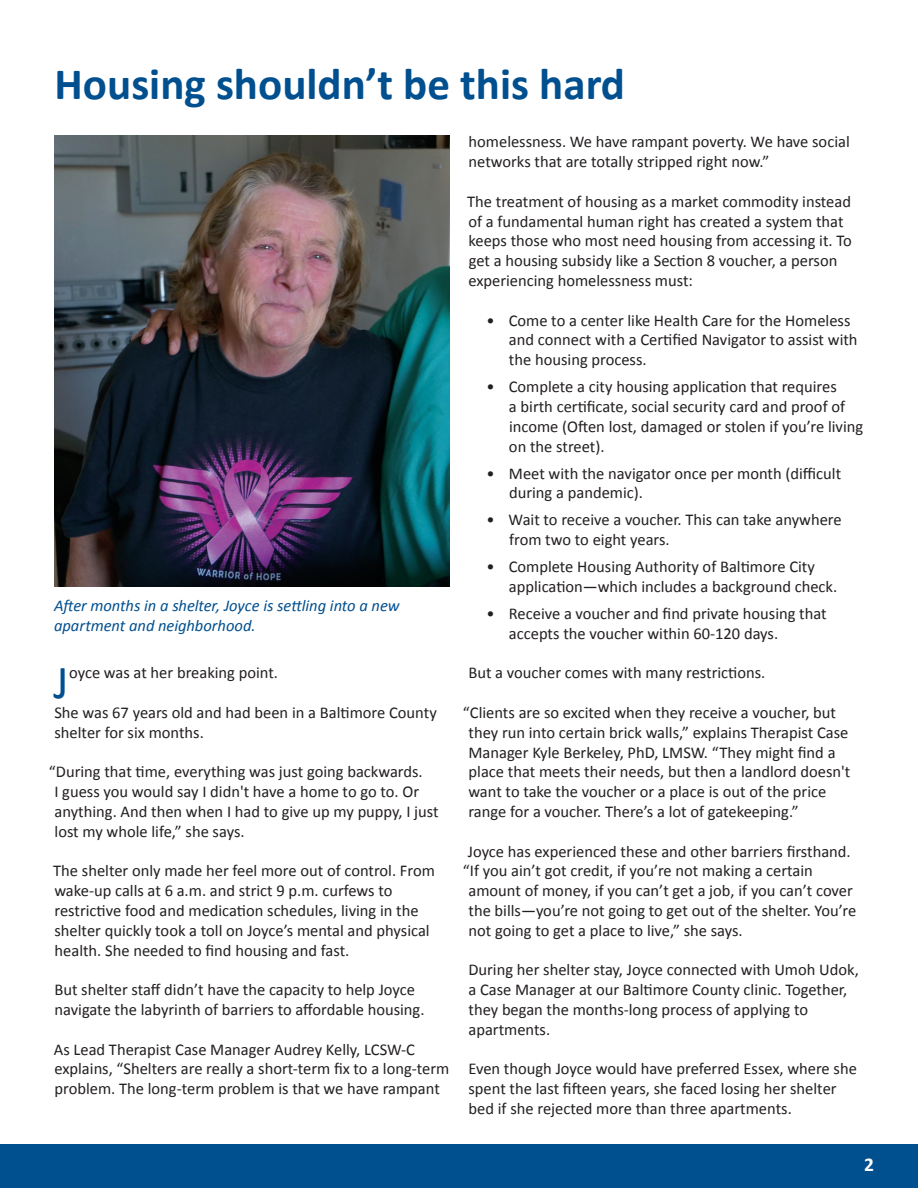
<style>
.page{position:relative;width:918px;height:1188px;background:#fff}
.page>*{position:absolute;margin:0;border:0;box-sizing:border-box;transform-origin:0 0}
.t1{font:47.7px "Calibri";color:#004f8f}
.t2{font:700 45px "Calibri";color:#004f8f}
.t3{font:700 19.5px "Calibri";color:#fff}
.t4{font:16.5px/19.8px "Calibri";color:#231f20}
.t5{font:italic 16.5px/19.8px "Calibri";letter-spacing:-.005em;color:#004f8f}
</style>
<div class="page">
<div style="left:0;top:1144px;width:918px;height:44px;background:#004f8f"></div>
<img style="left:54px;top:135px;width:396px;height:451px">
<p class="t2" style="left:55px;top:56px;width:572px">Housing shouldn’t be this hard</p>
<p class="t5" style="left:54px;top:595px;width:347px">After months in a shelter, Joyce is settling into a new apartment and neighborhood.</p>
<p class="t1" style="left:53px;top:653px;width:17px">J</p>
<p class="t4" style="left:69px;top:662px;width:210px">oyce was at her breaking point.</p>
<p class="t4" style="left:54px;top:702px;width:384px">She was 67 years old and had been in a Baltimore County shelter for six months.</p>
<p class="t4" style="left:54px;top:761px;width:386px;text-indent:-5px">“During that time, everything was just going backwards.<br>I guess you would say I didn't have a home to go to. Or anything. And then when I had to give up my puppy, I just lost my whole life,” she says.</p>
<p class="t4" style="left:53px;top:860px;width:383px">The shelter only made her feel more out of control. From wake-up calls at 6 a.m. and strict 9 p.m. curfews to restrictive food and medication schedules, living in the shelter quickly took a toll on Joyce’s mental and physical health. She needed to find housing and fast.</p>
<p class="t4" style="left:54px;top:979px;width:372px">But shelter staff didn’t have the capacity to help Joyce navigate the labyrinth of barriers to affordable housing.</p>
<p class="t4" style="left:54px;top:1038px;width:397px">As Lead Therapist Case Manager Audrey Kelly, LCSW-C explains, “Shelters are really a short-term fix to a long-term problem. The long-term problem is that we have rampant</p>
<p class="t4" style="left:469px;top:131px;width:383px">homelessness. We have rampant poverty. We have social networks that are totally stripped right now.”</p>
<p class="t4" style="left:467px;top:191px;width:386px">The treatment of housing as a market commodity instead of a fundamental human right has created a system that keeps those who most need housing from accessing it. To get a housing subsidy like a Section 8 voucher, a person experiencing homelessness must:</p>
<p class="t4" style="left:509px;top:309px;width:350px;text-indent:-23px">• Come to a center like Health Care for the Homeless and connect with a Certified Navigator to assist with the housing process.</p>
<p class="t4" style="left:509px;top:376px;width:356px;text-indent:-23px">• Complete a city housing application that requires<br>a birth certificate, social security card and proof of income (Often lost, damaged or stolen if you’re living on the street).</p>
<p class="t4" style="left:509px;top:462px;width:334px;text-indent:-23px">• Meet with the navigator once per month (difficult during a pandemic).</p>
<p class="t4" style="left:509px;top:509px;width:334px;text-indent:-23px">• Wait to receive a voucher. This can take anywhere from two to eight years.</p>
<p class="t4" style="left:509px;top:556px;width:330px;text-indent:-23px">• Complete Housing Authority of Baltimore City application—which includes a background check.</p>
<p class="t4" style="left:509px;top:603px;width:319px;text-indent:-23px">• Receive a voucher and find private housing that accepts the voucher within 60-120 days.</p>
<p class="t4" style="left:468px;top:662px;width:299px">But a voucher comes with many restrictions.</p>
<p class="t4" style="left:468px;top:702px;width:383px;text-indent:-5px">“Clients are so excited when they receive a voucher, but they run into certain brick walls,” explains Therapist Case Manager Kyle Berkeley, PhD, LMSW. “They might find a place that meets their needs, but then a landlord doesn't want to take the voucher or a place is out of the price range for a voucher. There’s a lot of gatekeeping.”</p>
<p class="t4" style="left:468px;top:840px;width:384px">Joyce has experienced these and other barriers firsthand.</p>
<p class="t4" style="left:463px;top:860px;width:351px">“If you ain’t got credit, if you’re not making a certain</p>
<p class="t4" style="left:468px;top:880px;width:386px">amount of money, if you can’t get a job, if you can’t cover</p>
<p class="t4" style="left:468px;top:900px;width:389px">the bills—you’re not going to get out of the shelter. You’re</p>
<p class="t4" style="left:469px;top:920px;width:276px">not going to get a place to live,” she says.</p>
<p class="t4" style="left:468px;top:959px;width:392px">During her shelter stay, Joyce connected with Umoh Udok, a Case Manager at our Baltimore County clinic. Together, they began the months-long process of applying to apartments.</p>
<p class="t4" style="left:468px;top:1058px;width:390px">Even though Joyce would have preferred Essex, where she spent the last fifteen years, she faced losing her shelter bed if she rejected more than three apartments.</p>
<p class="t3" style="left:864px;top:1152px;width:11px">2</p>
</div>
